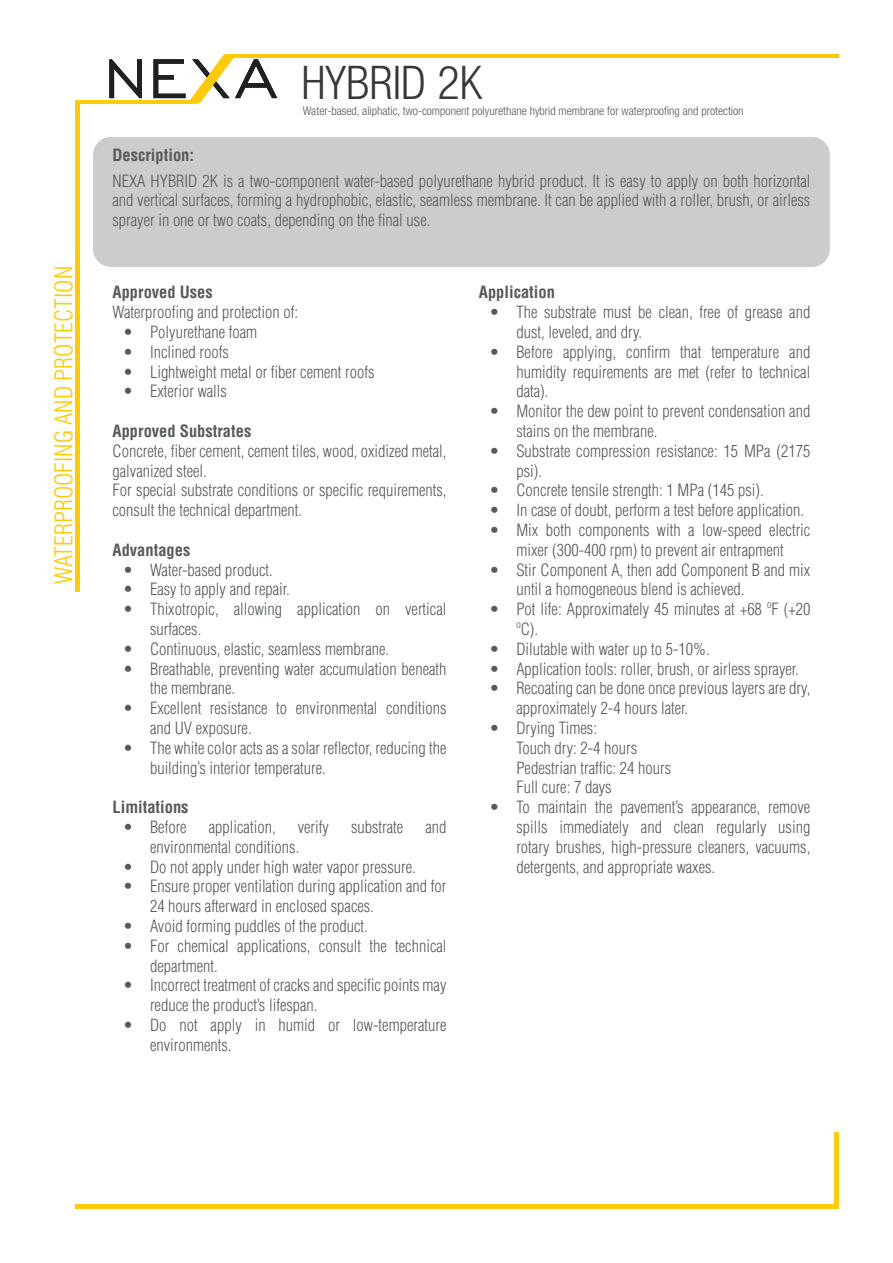
<style>
.page{position:relative;width:893px;height:1263px;background:#fff}
.page>*{position:absolute;margin:0;border:0;box-sizing:border-box;transform-origin:0 0}
.t1{font:300 condensed 46.5px "Helvetica Neue LT Com";color:#373837}
.t2{font:300 condensed 24px "Helvetica LT Std";color:#feca0a}
.t3{font:300 condensed 16.5px/19.8px "Helvetica LT Std";color:#565a5c}
.t4{font:700 condensed 16.5px "Helvetica LT Std";color:#565a5c}
.t5{font:300 condensed 12px "Helvetica Neue LT Com";color:#565a5c}
</style>
<div class="page">
<div style="left:93px;top:137px;width:737px;height:130px;background:#cdcccc;border-radius:18px"></div>
<div style="left:75px;top:1204px;width:764px;height:5px;background:#feca0a"></div>
<div style="left:834px;top:1133px;width:5px;height:76px;background:#feca0a"></div>
<svg style="left:109px;top:59px;width:33px;height:39px"></svg>
<svg style="left:153px;top:54px;width:124px;height:50px"></svg>
<hr style="left:234px;top:54px;width:605px;height:3px;background:#feca0a">
<hr style="left:75px;top:100px;width:116px;height:4px;background:#feca0a">
<div style="left:75px;top:103px;width:5px;height:489px;background:#feca0a"></div>
<p class="t2" style="left:49px;top:584px;width:320px;rotate:-90deg">WATERPROOFING AND PROTECTION</p>
<p class="t1" style="left:301px;top:56px;width:182px">HYBRID 2K</p>
<p class="t5" style="left:303px;top:104px;width:442px">Water-based, aliphatic, two-component polyurethane hybrid membrane for waterproofing and protection</p>
<p class="t4" style="left:112px;top:144px;width:83px">Description:</p>
<p class="t3" style="left:112px;top:171px;width:699px;text-align:justify">NEXA HYBRID 2K is a two-component water-based polyurethane hybrid product. It is easy to apply on both horizontal and vertical surfaces, forming a hydrophobic, elastic, seamless membrane. It can be applied with a roller, brush, or airless sprayer in one or two coats, depending on the final use.</p>
<p class="t4" style="left:112px;top:282px;width:102px">Approved Uses</p>
<p class="t3" style="left:112px;top:302px;width:187px">Waterproofing and protection of:</p>
<p class="t3" style="left:123px;top:322px;width:136px">• Polyurethane foam</p>
<p class="t3" style="left:123px;top:342px;width:107px">• Inclined roofs</p>
<p class="t3" style="left:123px;top:361px;width:253px">• Lightweight metal or fiber cement roofs</p>
<p class="t3" style="left:123px;top:381px;width:105px">• Exterior walls</p>
<p class="t4" style="left:112px;top:421px;width:140px">Approved Substrates</p>
<p class="t3" style="left:112px;top:441px;width:335px">Concrete, fiber cement, cement tiles, wood, oxidized metal, galvanized steel.</p>
<p class="t3" style="left:112px;top:480px;width:335px">For special substrate conditions or specific requirements, consult the technical department.</p>
<p class="t4" style="left:112px;top:539px;width:79px">Advantages</p>
<p class="t3" style="left:123px;top:559px;width:151px">• Water-based product.</p>
<p class="t3" style="left:123px;top:579px;width:168px">• Easy to apply and repair.</p>
<p class="t3" style="left:150px;top:599px;width:298px;text-indent:-27px">• Thixotropic, allowing application on vertical surfaces.</p>
<p class="t3" style="left:123px;top:639px;width:268px">• Continuous, elastic, seamless membrane.</p>
<p class="t3" style="left:150px;top:658px;width:298px;text-indent:-27px">• Breathable, preventing water accumulation beneath the membrane.</p>
<p class="t3" style="left:150px;top:698px;width:298px;text-indent:-27px">• Excellent resistance to environmental conditions and UV exposure.</p>
<p class="t3" style="left:150px;top:738px;width:298px;text-indent:-27px">• The white color acts as a solar reflector, reducing the building’s interior temperature.</p>
<p class="t4" style="left:112px;top:797px;width:78px">Limitations</p>
<p class="t3" style="left:123px;top:817px;width:65px">• Before</p>
<p class="t3" style="left:209px;top:817px;width:68px">application,</p>
<p class="t3" style="left:298px;top:817px;width:33px">verify</p>
<p class="t3" style="left:351px;top:817px;width:54px">substrate</p>
<p class="t3" style="left:425px;top:817px;width:23px">and</p>
<p class="t3" style="left:150px;top:837px;width:151px">environmental conditions.</p>
<p class="t3" style="left:123px;top:856px;width:294px">• Do not apply under high water vapor pressure.</p>
<p class="t3" style="left:150px;top:876px;width:298px;text-indent:-27px">• Ensure proper ventilation during application and for<br>24 hours afterward in enclosed spaces.</p>
<p class="t3" style="left:123px;top:916px;width:246px">• Avoid forming puddles of the product.</p>
<p class="t3" style="left:150px;top:936px;width:298px;text-indent:-27px">• For chemical applications, consult the technical department.</p>
<p class="t3" style="left:150px;top:975px;width:298px;text-indent:-27px">• Incorrect treatment of cracks and specific points may reduce the product’s lifespan.</p>
<p class="t3" style="left:150px;top:1015px;width:298px;text-indent:-27px">• Do not apply in humid or low-temperature environments.</p>
<p class="t4" style="left:479px;top:282px;width:78px">Application</p>
<p class="t3" style="left:516px;top:302px;width:295px;text-indent:-27px">• The substrate must be clean, free of grease and dust, leveled, and dry.</p>
<p class="t3" style="left:516px;top:342px;width:296px;text-align:justify;text-indent:-27px">• Before applying, confirm that temperature and humidity requirements are met (refer to technical data).</p>
<p class="t3" style="left:516px;top:401px;width:295px;text-indent:-27px">• Monitor the dew point to prevent condensation and stains on the membrane.</p>
<p class="t3" style="left:516px;top:441px;width:296px;text-indent:-27px">• Substrate compression resistance: 15 MPa (2175 psi).</p>
<p class="t3" style="left:489px;top:480px;width:276px">• Concrete tensile strength: 1 MPa (145 psi).</p>
<p class="t3" style="left:489px;top:500px;width:316px">• In case of doubt, perform a test before application.</p>
<p class="t3" style="left:489px;top:520px;width:322px;text-align:center">• Mix both components with a low-speed electric mixer (300-400 rpm) to prevent air entrapment</p>
<p class="t3" style="left:516px;top:559px;width:296px;text-indent:-27px">• Stir Component A, then add Component B and mix until a homogeneous blend is achieved.</p>
<p class="t3" style="left:516px;top:599px;width:295px;text-indent:-27px">• Pot life: Approximately 45 minutes at +68 ºF (+20 ºC).</p>
<p class="t3" style="left:489px;top:639px;width:222px">• Dilutable with water up to 5-10%.</p>
<p class="t3" style="left:489px;top:658px;width:311px">• Application tools: roller, brush, or airless sprayer.</p>
<p class="t3" style="left:516px;top:678px;width:296px;text-indent:-27px">• Recoating can be done once previous layers are dry, approximately 2-4 hours later.</p>
<p class="t3" style="left:489px;top:718px;width:109px">• Drying Times:</p>
<p class="t3" style="left:516px;top:738px;width:122px">Touch dry: 2-4 hours</p>
<p class="t3" style="left:516px;top:757px;width:156px">Pedestrian traffic: 24 hours</p>
<p class="t3" style="left:516px;top:777px;width:97px">Full cure: 7 days</p>
<p class="t3" style="left:516px;top:797px;width:296px;text-align:justify;text-indent:-27px">• To maintain the pavement’s appearance, remove spills immediately and clean regularly using rotary brushes, high-pressure cleaners, vacuums, detergents, and appropriate waxes.</p>
</div>
